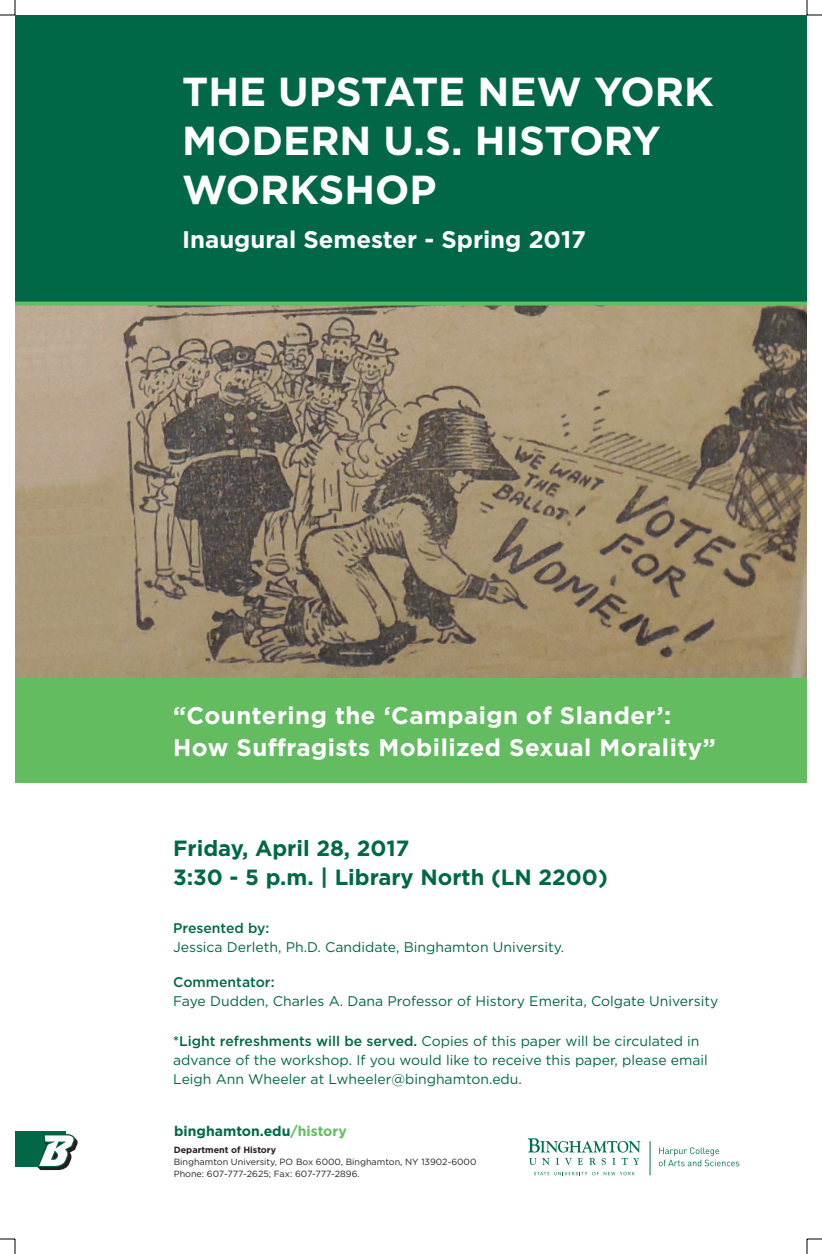
<style>
.page{position:relative;width:822px;height:1254px;background:#fff}
.page>*{position:absolute;margin:0;border:0;box-sizing:border-box;transform-origin:0 0}
.main_head_48_45_Goth{font:700 40.4px/49px "Gotham";color:#fff}
.main_head_48_45_Goth-2{font:700 24px/32px "Gotham";letter-spacing:.02em;color:#fff}
.subhead_24_29_Gotham{font:700 24px "Gotham";color:#fff}
.date-time-location_2{font:700 22px "Gotham";color:#006847}
.contact_info_14_24_G{font:14px/19px "Gotham";color:#006847}
.description_14_30_Go{font:14px "Gotham";color:#006548}
.description_14_30_Go-2{font:14px "Gotham";color:#006847}
.description_14_30_Go-3{font:500 14px "Gotham";color:#006847}
.web_address_12_14_Go{font:700 14px "Gotham";color:#006847}
.department_contact_i{font:9px "Gotham";color:#231f20}
.department_contact_i-2{font:700 9px "Gotham";color:#231f20}
.s1{font-weight:500}
.s2{color:#63bd60}
</style>
<div class="page">
<img style="left:15px;top:306px;width:792px;height:372px">
<div style="left:15px;top:15px;width:792px;height:287px;background:#006847"></div>
<div style="left:15px;top:1131px;width:50px;height:36px;background:#006847"></div>
<svg style="left:37px;top:1134px;width:41px;height:36px"></svg>
<svg style="left:15px;top:302px;width:792px;height:4px;background:#68b762"></svg>
<div style="left:15px;top:678px;width:792px;height:105px;background:#63bd60"></div>
<svg style="left:659px;top:1147px;width:80px;height:19px"></svg>
<hr style="left:650px;top:1141px;width:1px;height:34px;background:#007055">
<svg style="left:528px;top:1138px;width:113px;height:27px"></svg>
<svg style="left:534px;top:1172px;width:101px;height:3px"></svg>
<svg style="left:0;top:0;width:16px;height:16px"></svg>
<svg style="left:0;top:1238px;width:16px;height:16px"></svg>
<svg style="left:806px;top:0;width:16px;height:16px"></svg>
<svg style="left:806px;top:1238px;width:16px;height:16px"></svg>
<p class="main_head_48_45_Goth" style="left:182px;top:67px;width:533px">THE UPSTATE NEW YORK<br>MODERN U.S. HISTORY<br>WORKSHOP</p>
<p class="subhead_24_29_Gotham" style="left:182px;top:224px;width:405px">Inaugural Semester - Spring 2017</p>
<p class="main_head_48_45_Goth-2" style="left:173px;top:699px;width:544px">“Countering the ‘Campaign of Slander’:<br>How Suffragists Mobilized Sexual Morality”</p>
<p class="date-time-location_2" style="left:173px;top:833px;width:238px">Friday, April 28, 2017</p>
<p class="date-time-location_2" style="left:173px;top:862px;width:436px">3:30 - 5 p.m. | Library North (LN 2200)</p>
<p class="description_14_30_Go-3" style="left:173px;top:919px;width:98px">Presented by:</p>
<p class="description_14_30_Go-2" style="left:173px;top:938px;width:393px">Jessica Derleth, Ph.D. Candidate, Binghamton University.</p>
<p class="description_14_30_Go-3" style="left:173px;top:973px;width:103px">Commentator:</p>
<p class="description_14_30_Go" style="left:173px;top:992px;width:547px">Faye Dudden, Charles A. Dana Professor of History Emerita, Colgate University</p>
<p class="contact_info_14_24_G" style="left:173px;top:1031px;width:536px"><span class="s1">*Light refreshments will be served.</span> Copies of this paper will be circulated in advance of the workshop. If you would like to receive this paper, please email<br>Leigh Ann Wheeler at Lwheeler@binghamton.edu.</p>
<p class="web_address_12_14_Go" style="left:174px;top:1122px;width:174px">binghamton.edu<span class="s2">/history</span></p>
<p class="department_contact_i-2" style="left:174px;top:1144px;width:104px">Department of History</p>
<p class="department_contact_i" style="left:174px;top:1156px;width:304px">Binghamton University, PO Box 6000, Binghamton, NY 13902-6000</p>
<p class="department_contact_i" style="left:174px;top:1168px;width:188px">Phone: 607-777-2625; Fax: 607-777-2896.</p>
</div>
